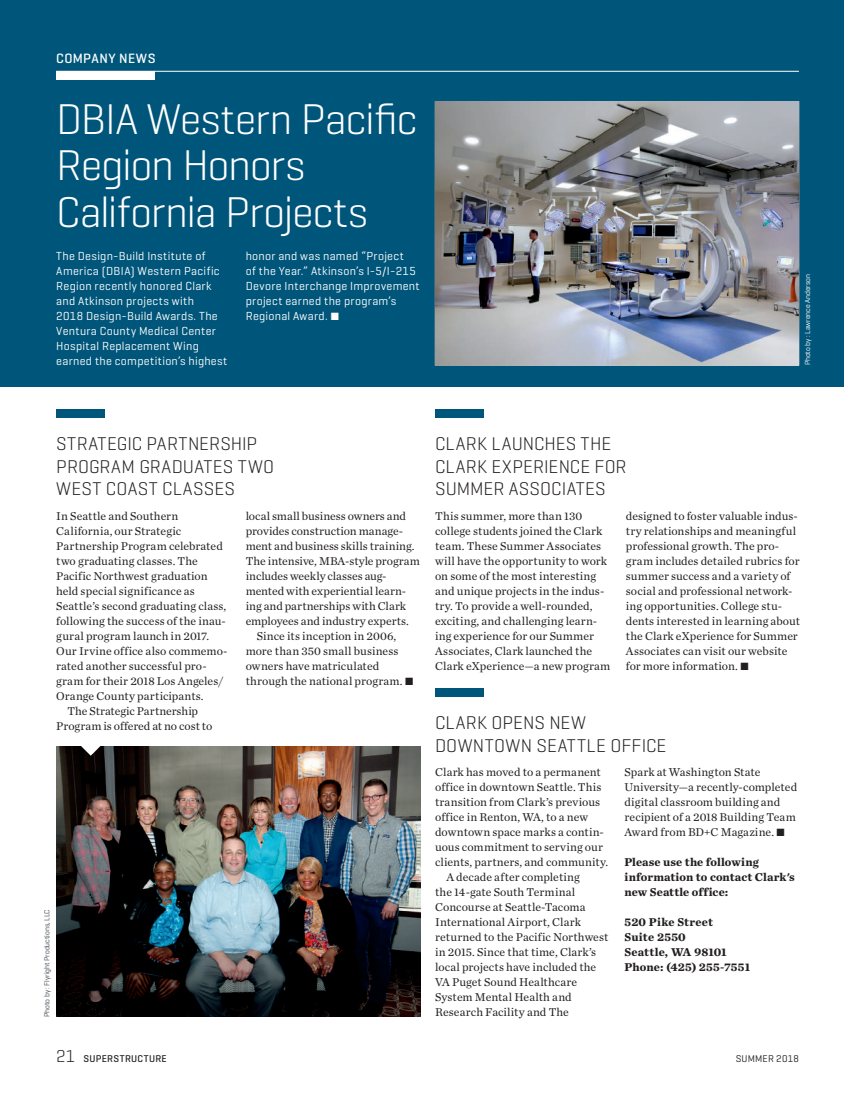
<style>
.page{position:relative;width:844px;height:1103px;background:#fff}
.page>*{position:absolute;margin:0;border:0;box-sizing:border-box;transform-origin:0 0}
.t1{font:300 43.75px/46.2px "Geogrotesque";letter-spacing:-.025em;color:#fff}
.t2{font:300 18.75px/22.5px "Geogrotesque";letter-spacing:.01em;color:#231f20}
.t3{font:500 13.75px "Geogrotesque";letter-spacing:.035em;color:#fff}
.t4{font:11.88px/15px "Chronicle Text G1";letter-spacing:.005em;color:#231f20}
.t5{font:11.88px/15px "Geogrotesque";letter-spacing:.025em;color:#fff}
.t6{font:700 11.88px/15px "Chronicle Text G1";letter-spacing:.01em;color:#231f20}
.t7{font:500 10px "Geogrotesque";letter-spacing:.03em;color:#231f20}
.t8{font:10px "Geogrotesque";letter-spacing:.025em;color:#231f20}
.t9{font:7.5px "Geogrotesque";letter-spacing:-.01em;color:#3f474e}
.t10{font:7.5px "Geogrotesque";letter-spacing:-.01em;color:#fff}
.s1{font-family:"Chronicle Text G1"}
.s2{font-weight:300;font-size:17.5px}
</style>
<div class="page">
<div style="left:0;top:0;width:844px;height:386px;background:#00567a"></div>
<div style="left:56px;top:71px;width:99px;height:9px;background:#fff"></div>
<hr style="left:56px;top:71px;width:743px;height:1px;background:#fff">
<img style="left:56px;top:746px;width:364px;height:270px">
<img style="left:435px;top:101px;width:364px;height:264px">
<div style="left:435px;top:688px;width:48px;height:9px;background:#00567a"></div>
<div style="left:56px;top:409px;width:48px;height:9px;background:#00567a"></div>
<div style="left:435px;top:409px;width:48px;height:9px;background:#00567a"></div>
<svg style="left:80px;top:746px;width:21px;height:9px"></svg>
<p class="t3" style="left:56px;top:49px;width:101px">COMPANY NEWS</p>
<h1 class="t1" style="left:56px;top:95px;width:362px">DBIA Western Pacific<br>Region Honors<br>California Projects</h1>
<p class="t5" style="left:56px;top:248px;width:173px">The Design-Build Institute of<br>America (DBIA) Western Pacific<br>Region recently honored Clark and Atkinson projects with<br>2018 Design-Build Awards. The<br>Ventura County Medical Center<br>Hospital Replacement Wing earned the competition’s highest</p>
<p class="t5" style="left:246px;top:248px;width:175px">honor and was named “Project<br>of the Year.” Atkinson’s I-5/I-215<br>Devore Interchange Improvement project earned the program’s<br>Regional Award. <span class="s1">•</span></p>
<p class="t10" style="left:803px;top:365px;width:93px;rotate:-90deg">Photo by : Lawrence Anderson</p>
<h2 class="t2" style="left:56px;top:432px;width:219px">STRATEGIC PARTNERSHIP<br>PROGRAM GRADUATES TWO<br>WEST COAST CLASSES</h2>
<p class="t4" style="left:56px;top:507px;width:124px">In Seattle and Southern</p>
<p class="t4" style="left:56px;top:522px;width:126px">California, our Strategic</p>
<p class="t4" style="left:56px;top:537px;width:168px">Partnership Program celebrated</p>
<p class="t4" style="left:56px;top:552px;width:143px">two graduating classes. The</p>
<p class="t4" style="left:56px;top:567px;width:153px">Pacific Northwest graduation</p>
<p class="t4" style="left:56px;top:582px;width:140px">held special significance as</p>
<p class="t4" style="left:56px;top:597px;width:171px">Seattle’s second graduating class,</p>
<p class="t4" style="left:56px;top:612px;width:171px">following the success of the inau-</p>
<p class="t4" style="left:56px;top:627px;width:154px">gural program launch in 2017.</p>
<p class="t4" style="left:56px;top:642px;width:173px">Our Irvine office also commemo-</p>
<p class="t4" style="left:56px;top:657px;width:152px">rated another successful pro-</p>
<p class="t4" style="left:56px;top:672px;width:168px">gram for their 2018 Los Angeles/</p>
<p class="t4" style="left:56px;top:687px;width:149px">Orange County participants.</p>
<p class="t4" style="left:67px;top:702px;width:132px">The Strategic Partnership</p>
<p class="t4" style="left:56px;top:717px;width:158px">Program is offered at no cost to</p>
<p class="t4" style="left:246px;top:507px;width:162px">local small business owners and</p>
<p class="t4" style="left:246px;top:522px;width:159px">provides construction manage-</p>
<p class="t4" style="left:246px;top:537px;width:170px">ment and business skills training.</p>
<p class="t4" style="left:246px;top:552px;width:176px">The intensive, MBA-style program</p>
<p class="t4" style="left:246px;top:567px;width:142px">includes weekly classes aug-</p>
<p class="t4" style="left:246px;top:582px;width:162px">mented with experiential learn-</p>
<p class="t4" style="left:246px;top:597px;width:162px">ing and partnerships with Clark</p>
<p class="t4" style="left:246px;top:612px;width:165px">employees and industry experts.</p>
<p class="t4" style="left:257px;top:627px;width:141px">Since its inception in 2006,</p>
<p class="t4" style="left:246px;top:642px;width:154px">more than 350 small business</p>
<p class="t4" style="left:246px;top:657px;width:135px">owners have matriculated</p>
<p class="t4" style="left:246px;top:672px;width:169px">through the national program. •</p>
<p class="t9" style="left:42px;top:1017px;width:109px;rotate:-90deg">Photo by : Flyright Productions, LLC</p>
<h2 class="t2" style="left:435px;top:432px;width:193px">CLARK LAUNCHES THE<br>CLARK EXPERIENCE FOR<br>SUMMER ASSOCIATES</h2>
<p class="t4" style="left:435px;top:507px;width:177px">This summer, more than 130 college students joined the Clark team. These Summer Associates will have the opportunity to work on some of the most interesting and unique projects in the indus&shy;try. To provide a well-rounded, exciting, and challenging learn&shy;ing experience for our Summer<br>Associates, Clark launched the<br>Clark eXperience—a new program</p>
<p class="t4" style="left:626px;top:507px;width:176px">designed to foster valuable indus&shy;try relationships and meaningful professional growth. The pro&shy;gram includes detailed rubrics for summer success and a variety of social and professional network&shy;ing opportunities. College stu&shy;dents interested in learning about the Clark eXperience for Summer<br>Associates can visit our website for more information. •</p>
<h2 class="t2" style="left:435px;top:711px;width:233px">CLARK OPENS NEW<br>DOWNTOWN SEATTLE OFFICE</h2>
<p class="t4" style="left:435px;top:764px;width:167px">Clark has moved to a permanent</p>
<p class="t4" style="left:435px;top:779px;width:168px">office in downtown Seattle. This</p>
<p class="t4" style="left:435px;top:794px;width:167px">transition from Clark’s previous</p>
<p class="t4" style="left:435px;top:809px;width:154px">office in Renton, WA, to a new</p>
<p class="t4" style="left:435px;top:824px;width:170px">downtown space marks a contin-</p>
<p class="t4" style="left:435px;top:839px;width:169px">uous commitment to serving our</p>
<p class="t4" style="left:435px;top:854px;width:175px">clients, partners, and community.</p>
<p class="t4" style="left:446px;top:869px;width:135px">A decade after completing</p>
<p class="t4" style="left:435px;top:884px;width:142px">the 14-gate South Terminal</p>
<p class="t4" style="left:435px;top:899px;width:152px">Concourse at Seattle-Tacoma</p>
<p class="t4" style="left:435px;top:914px;width:147px">International Airport, Clark</p>
<p class="t4" style="left:435px;top:929px;width:175px">returned to the Pacific Northwest</p>
<p class="t4" style="left:435px;top:944px;width:163px">in 2015. Since that time, Clark’s</p>
<p class="t4" style="left:435px;top:959px;width:163px">local projects have included the</p>
<p class="t4" style="left:435px;top:974px;width:144px">VA Puget Sound Healthcare</p>
<p class="t4" style="left:435px;top:989px;width:138px">System Mental Health and</p>
<p class="t4" style="left:435px;top:1004px;width:135px">Research Facility and The</p>
<p class="t4" style="left:624px;top:764px;width:174px">Spark at Washington State<br>University—a recently-completed digital classroom building and recipient of a 2018 Building Team<br>Award from BD+C Magazine. •</p>
<p class="t6" style="left:624px;top:854px;width:172px">Please use the following information to contact Clark's new Seattle office:</p>
<p class="t6" style="left:624px;top:913px;width:127px">520 Pike Street<br>Suite 2550<br>Seattle, WA 98101<br>Phone: (425) 255-7551</p>
<p class="t7" style="left:56px;top:1052px;width:112px"><span class="s2">21</span> SUPERSTRUCTURE</p>
<p class="t8" style="left:735px;top:1052px;width:65px">SUMMER 2018</p>
</div>
